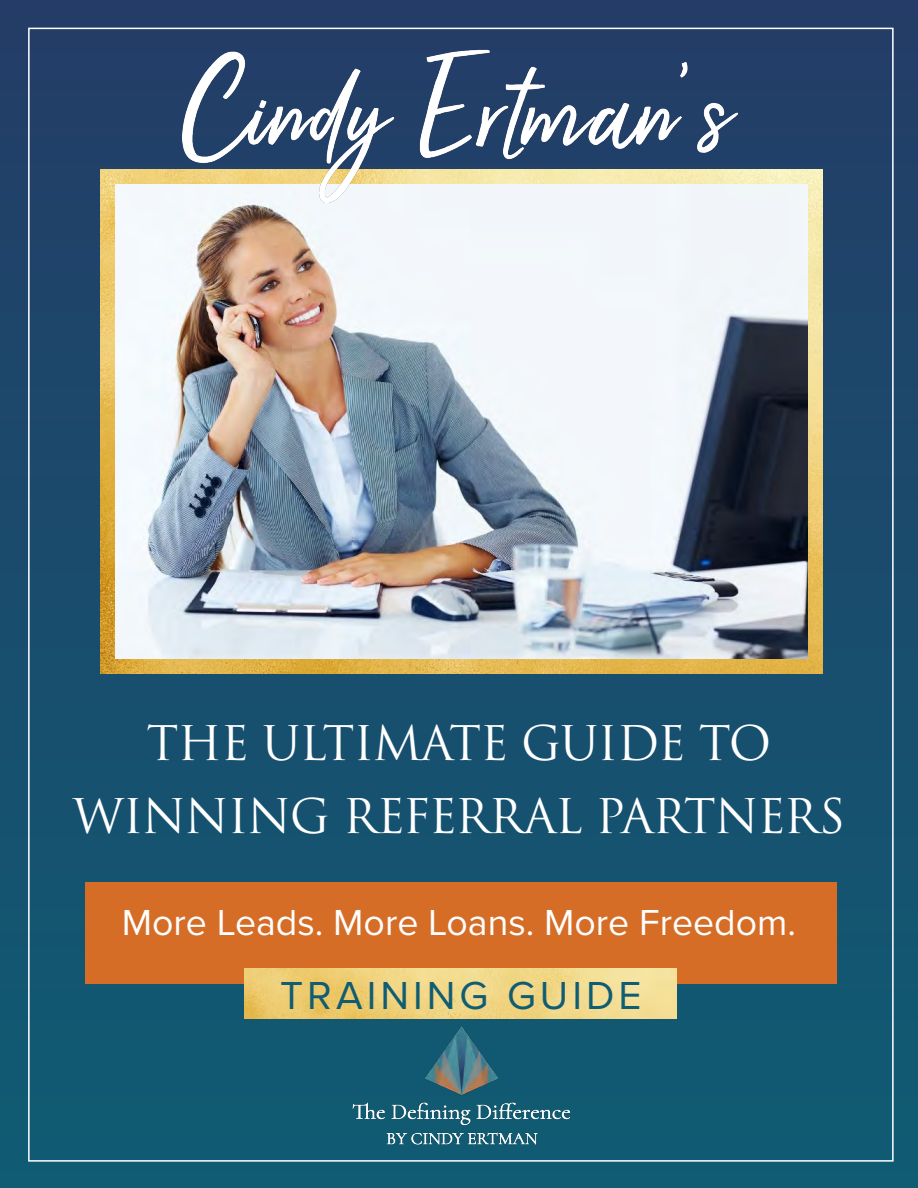
<style>
.page{position:relative;width:918px;height:1188px;background:#fff}
.page>*{position:absolute;margin:0;border:0;box-sizing:border-box;transform-origin:0 0}
.t1{font:46.5px "Trajan Pro 3";letter-spacing:-.025em;color:#fff}
.t2{font:40.5px "Proxima Nova";letter-spacing:.1em;color:#0f5c73}
.t3{font:37.5px "Proxima Nova";color:#fff}
</style>
<div class="page">
<div style="left:0;top:1px;width:918px;height:1187px;background:linear-gradient(to bottom,#2a416a,#125e74)"></div>
<img style="left:100px;top:169px;width:722px;height:504px">
<div style="left:85px;top:882px;width:752px;height:102px;background:#d66d27"></div>
<img style="left:245px;top:968px;width:432px;height:51px">
<img style="left:424px;top:1018px;width:75px;height:71px">
<img style="left:352px;top:1089px;width:220px;height:37px">
<img style="left:381px;top:1129px;width:166px;height:24px">
<img style="left:115px;top:184px;width:692px;height:474px">
<img style="left:183px;top:44px;width:554px;height:159px">
<p class="t1" style="left:147px;top:711px;width:626px">THE ULTIMATE GUIDE TO</p>
<p class="t1" style="left:73px;top:784px;width:774px">WINNING REFERRAL PARTNERS</p>
<p class="t3" style="left:122px;top:895px;width:676px">More Leads. More Loans. More Freedom.</p>
<p class="t2" style="left:280px;top:965px;width:363px">TRAINING GUIDE</p>
</div>
